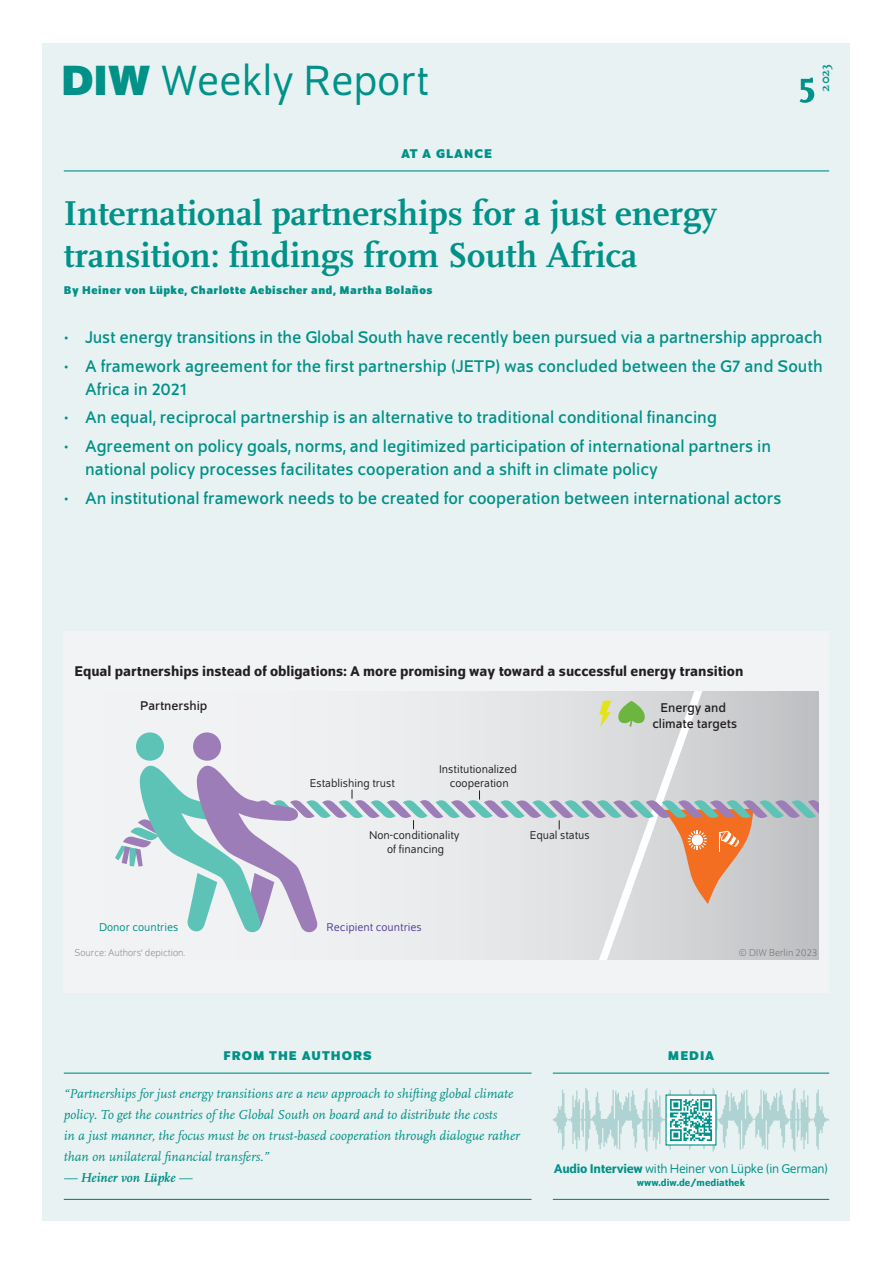
<style>
.page{position:relative;width:893px;height:1263px;background:#fff}
.page>*{position:absolute;margin:0;border:0;box-sizing:border-box;transform-origin:0 0}
.t1{font:700 51px "Scala Pro";color:#009188}
.t2{font:45px "Schumpeter Blond";color:#009188}
.t3{font:700 36px/42px "Scala Pro";color:#009188}
.t4{font:18px/22.5px "Schumpeter";color:#009188}
.t5{font:500 15px "Schumpeter";color:#231f20}
.t6{font:italic 13.5px/21px "Scala Pro";color:#009188}
.t7{font:13.5px "Schumpeter Blond";letter-spacing:-.02em;color:#009188}
.t8{font:13.5px/16.5px "Schumpeter";color:#231f20;text-align:center}
.t9{font:700 13.5px "Schumpeter";letter-spacing:.075em;color:#009188}
.t10{font:italic 700 13.5px "Scala Pro";color:#009188}
.t11{font:700 13.5px "Scala Pro";color:#009188}
.t12{font:12px/14.4px "Schumpeter Blond";color:#231f20;text-align:center}
.t13{font:700 12px "Schumpeter";letter-spacing:.04em;color:#009188}
.t14{font:12px "Schumpeter Blond";color:#573e99}
.t15{font:12px "Schumpeter Blond";color:#009188}
.t16{font:300 10.5px "Schumpeter";color:#808285}
.t17{font:500 10.5px "Schumpeter";color:#009188}
.t18{font:300 10.5px "Schumpeter";color:#6c6d70}
.s1{font-family:"Schumpeter";font-weight:700}
.s2{font-weight:400}
.s3{font-family:"Schumpeter";font-weight:500}
</style>
<div class="page">
<div style="left:43px;top:43px;width:807px;height:1177px;background:#e9f2f2"></div>
<hr style="left:64px;top:170px;width:765px;height:1px;background:#009188">
<hr style="left:553px;top:1072px;width:276px;height:2px;background:#009188">
<hr style="left:553px;top:1199px;width:276px;height:1px;background:#009188">
<svg style="left:553px;top:1088px;width:276px;height:63px"></svg>
<div style="left:666px;top:1095px;width:50px;height:50px;background:#fff"></div>
<img style="left:670px;top:1099px;width:42px;height:42px">
<hr style="left:64px;top:1072px;width:467px;height:2px;background:#009188">
<hr style="left:64px;top:1199px;width:467px;height:1px;background:#009188">
<div style="left:64px;top:631px;width:765px;height:362px;background:#f2f3f4"></div>
<svg style="left:115px;top:691px;width:704px;height:268px"></svg>
<h2 class="t2" style="left:61px;top:59px;width:369px"><span class="s1">DIW</span> Weekly Report</h2>
<p class="t9" style="left:401px;top:146px;width:92px">AT A GLANCE</p>
<h1 class="t1" style="left:798px;top:48px;width:20px">5</h1>
<p class="t11" style="left:815px;top:92px;width:29px;rotate:-90deg">2023</p>
<h3 class="t3" style="left:64px;top:190px;width:655px">International partnerships for a just energy transition: findings from South Africa</h3>
<p class="t13" style="left:64px;top:283px;width:370px">By Heiner von Lüpke, Charlotte Aebischer and, Martha Bolaños</p>
<p class="t4" style="left:64px;top:327px;width:760px">• Just energy transitions in the Global South have recently been pursued via a partnership approach</p>
<p class="t4" style="left:85px;top:355px;width:739px;text-indent:-21px">• A framework agreement for the first partnership (JETP) was concluded between the G7 and South<br>Africa in 2021</p>
<p class="t4" style="left:64px;top:407px;width:654px">• An equal, reciprocal partnership is an alternative to traditional conditional financing</p>
<p class="t4" style="left:85px;top:436px;width:688px;text-indent:-21px">• Agreement on policy goals, norms, and legitimized participation of international partners in national policy processes facilitates cooperation and a shift in climate policy</p>
<p class="t4" style="left:64px;top:487px;width:719px">• An institutional framework needs to be created for cooperation between international actors</p>
<p class="t5" style="left:74px;top:663px;width:670px">Equal partnerships instead of obligations: A more promising way toward a successful energy transition</p>
<p class="t8" style="left:140px;top:697px;width:69px">Partnership</p>
<p class="t8" style="left:652px;top:699px;width:86px">Energy and climate targets</p>
<p class="t12" style="left:310px;top:776px;width:86px">Establishing trust</p>
<p class="t12" style="left:439px;top:762px;width:79px">Institutionalized cooperation</p>
<p class="t12" style="left:369px;top:828px;width:92px">Non-conditionality</p>
<p class="t12" style="left:530px;top:828px;width:61px">Equal status</p>
<p class="t12" style="left:387px;top:842px;width:58px">of financing</p>
<p class="t15" style="left:99px;top:921px;width:81px">Donor countries</p>
<p class="t14" style="left:327px;top:921px;width:97px">Recipient countries</p>
<p class="t16" style="left:75px;top:948px;width:112px">Source: Authors’ depiction.</p>
<p class="t18" style="left:739px;top:948px;width:80px">© DIW Berlin 2023</p>
<p class="t9" style="left:224px;top:1048px;width:150px">FROM THE AUTHORS</p>
<p class="t6" style="left:64px;top:1083px;width:458px">“Partnerships for just energy transitions are a new approach to shifting global climate policy. To get the countries of the Global South on board and to distribute the costs<br>in a just manner, the focus must be on trust-based cooperation through dialogue rather than on unilateral financial transfers.”</p>
<p class="t10" style="left:64px;top:1167px;width:130px"><span class="s2">—</span> Heiner von Lüpke <span class="s2">—</span></p>
<p class="t9" style="left:668px;top:1048px;width:48px">MEDIA</p>
<p class="t7" style="left:554px;top:1162px;width:276px"><span class="s3">Audio Interview</span> with Heiner von Lüpke (in German)</p>
<p class="t17" style="left:637px;top:1177px;width:110px">www.diw.de/mediathek</p>
</div>
